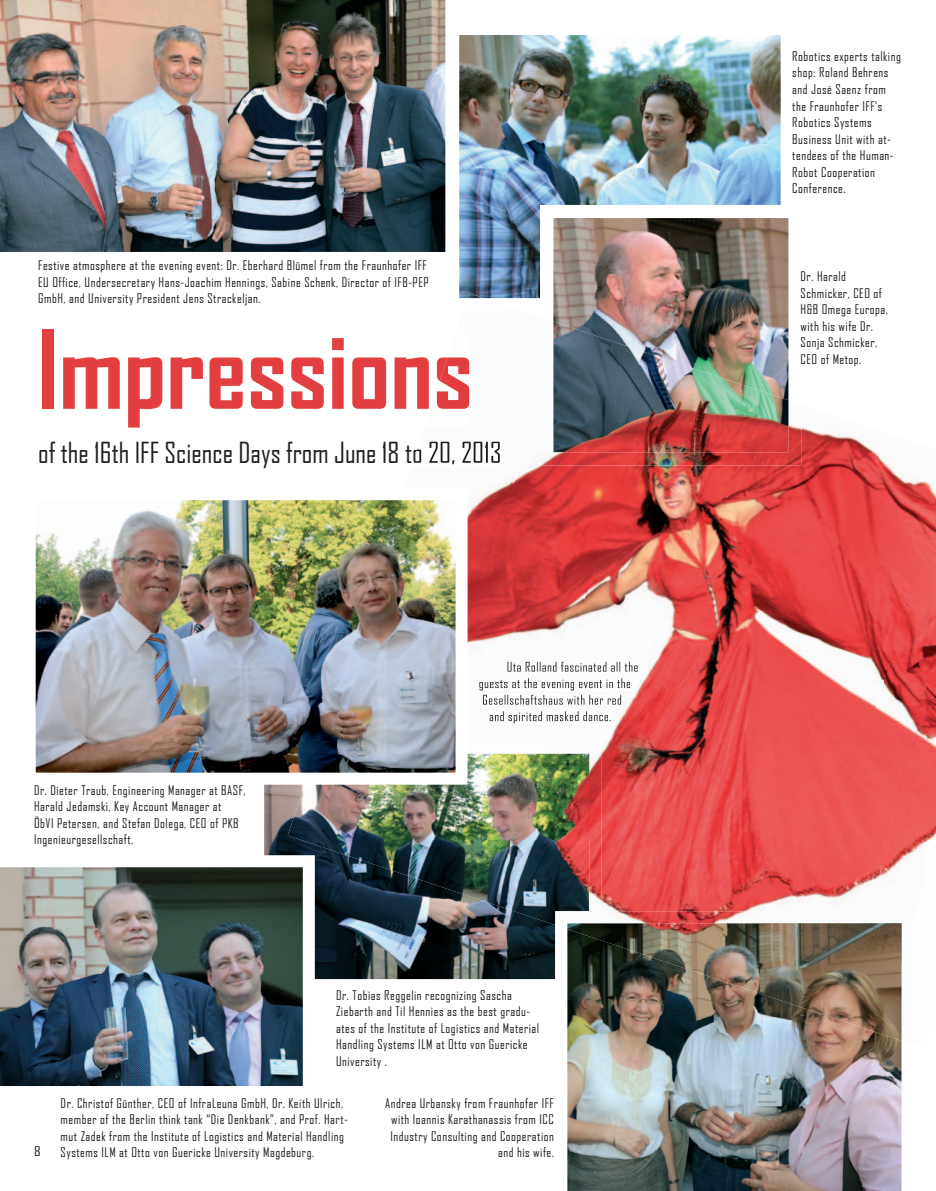
<style>
.page{position:relative;width:936px;height:1191px;background:#fff}
.page>*{position:absolute;margin:0;border:0;box-sizing:border-box;transform-origin:0 0}
.t1{font:700 103.95px "Agency FB";color:#e33f40}
.t2{font:27.75px "Agency FB";color:#231f20}
.t3{font:12.75px/16.5px "Agency FB";letter-spacing:.04em;color:#231f20}
.t4{font:12.75px "Agency FB";letter-spacing:.04em;color:#231f20;scale:1.2 1}
</style>
<div class="page">
<img style="left:459px;top:35px;width:322px;height:264px">
<img style="left:264px;top:784px;width:291px;height:196px">
<img style="left:0;top:0;width:446px;height:252px">
<img style="left:567px;top:1045px;width:335px;height:146px">
<img style="left:0;top:855px;width:315px;height:231px">
<img style="left:540px;top:205px;width:249px;height:112px">
<img style="left:738px;top:427px;width:197px;height:161px">
<img style="left:467px;top:462px;width:73px;height:229px">
<img style="left:601px;top:465px;width:137px;height:311px">
<img style="left:806px;top:524px;width:129px;height:383px">
<img style="left:482px;top:465px;width:147px;height:277px">
<img style="left:630px;top:588px;width:262px;height:263px">
<img style="left:860px;top:687px;width:75px;height:220px">
<img style="left:601px;top:776px;width:225px;height:135px">
<img style="left:913px;top:885px;width:10px;height:22px">
<img style="left:601px;top:885px;width:77px;height:26px">
<img style="left:467px;top:293px;width:17px;height:5px">
<img style="left:463px;top:298px;width:57px;height:1px">
<img style="left:388px;top:754px;width:201px;height:171px">
<img style="left:287px;top:784px;width:101px;height:85px">
<img style="left:467px;top:753px;width:74px;height:1px">
<img style="left:541px;top:753px;width:60px;height:32px">
<img style="left:589px;top:781px;width:12px;height:130px">
<img style="left:555px;top:911px;width:347px;height:134px">
<img style="left:436px;top:357px;width:33px;height:52px">
<img style="left:413px;top:441px;width:87px;height:27px">
<img style="left:923px;top:840px;width:12px;height:67px">
<img style="left:541px;top:317px;width:260px;height:148px">
<img style="left:507px;top:662px;width:131px;height:9px">
<img style="left:479px;top:678px;width:151px;height:12px">
<img style="left:483px;top:695px;width:138px;height:9px">
<img style="left:489px;top:711px;width:121px;height:12px">
<img style="left:37px;top:501px;width:417px;height:270px">
<div style="left:24px;top:488px;width:443px;height:296px;border:12px solid #fff"></div>
<p class="t3" style="left:38px;top:257px;width:392px">Festive atmosphere at the evening event: Dr. Eberhard Blümel from the Fraunhofer IFF<br>EU Office, Undersecretary Hans-Joachim Hennings, Sabine Schenk, Director of IFB-PEP<br>GmbH, and University President Jens Strackeljan.</p>
<h1 class="t1" style="left:37px;top:305px;width:437px">Impressions</h1>
<h2 class="t2" style="left:38px;top:435px;width:464px">of the 16th IFF Science Days from June 18 to 20, 2013</h2>
<p class="t3" style="left:34px;top:781px;width:213px">Dr. Dieter Traub, Engineering Manager at BASF, Harald Jedamski, Key Account Manager at<br>ÖbVI Petersen, and Stefan Dolega, CEO of PKB Ingenieurgesellschaft.</p>
<p class="t4" style="left:34px;top:1143px;width:7px">8</p>
<p class="t3" style="left:336px;top:986px;width:205px">Dr. Tobias Reggelin recognizing Sascha Ziebarth and Til Hennies as the best gradu&shy;ates of the Institute of Logistics and Material Handling Systems ILM at Otto von Guericke University .</p>
<p class="t3" style="left:385px;top:1094px;width:170px;text-align:right">Andrea Urbansky from Fraunhofer IFF with Ioannis Karathanassis from ICC<br>Industry Consulting and Cooperation and his wife.</p>
<p class="t3" style="left:61px;top:1094px;width:289px">Dr. Christof Günther, CEO of InfraLeuna GmbH, Dr. Keith Ulrich, member of the Berlin think tank “Die Denkbank”, and Prof. Hart&shy;mut Zadek from the Institute of Logistics and Material Handling Systems ILM at Otto von Guericke University Magdeburg.</p>
<p class="t3" style="left:792px;top:48px;width:110px">Robotics experts talking shop: Roland Behrens and José Saenz from the Fraunhofer IFF’s<br>Robotics Systems<br>Business Unit with at&shy;tendees of the Human-<br>Robot Cooperation<br>Conference.</p>
<p class="t3" style="left:800px;top:268px;width:89px">Dr. Harald<br>Schmicker, CEO of<br>H&amp;B Omega Europa, with his wife Dr.<br>Sonja Schmicker,<br>CEO of Metop.</p>
</div>
